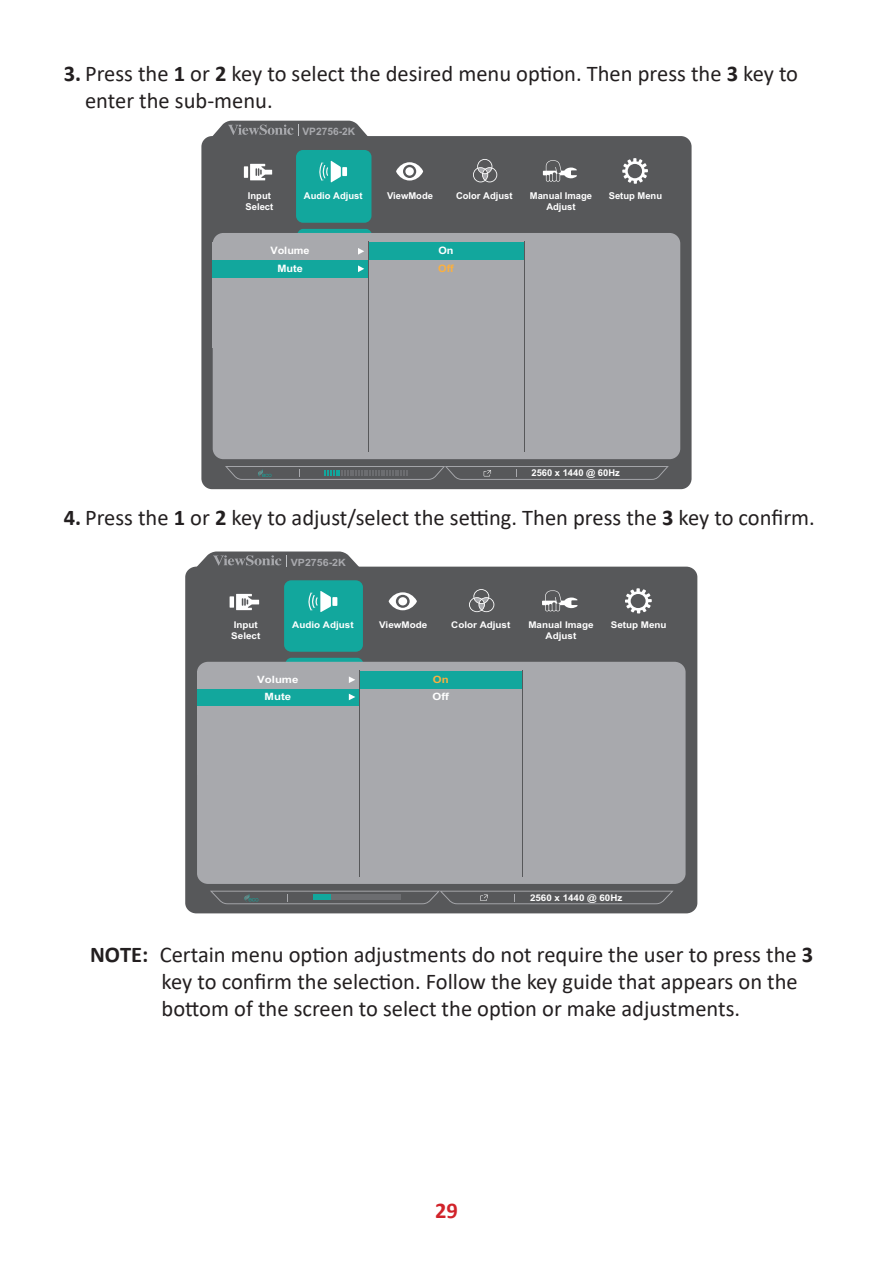
<style>
.page{position:relative;width:893px;height:1263px;background:#fff}
.page>*{position:absolute;margin:0;border:0;box-sizing:border-box;transform-origin:0 0}
.Note{font:22.5px/27px "Calibri";color:#231f20}
.t1{font:700 22.5px "Calibri";color:#d1232a}
.t2{font:700 10.2px/17.5px "Arial";color:#fff;text-align:center;scale:1.06 1}
.t3{font:700 10.2px "Arial";color:#a8a9ad}
.t4{font:700 10.2px/17.5px "Arial";color:#fbb03f;scale:1.06 1}
.t5{font:700 10.05px/17.2px "Arial";color:#fff;text-align:center;scale:1.13 1}
.t6{font:700 10.05px "Arial";color:#a8a9ad;scale:1.06 1}
.t7{font:700 9.45px/11.2px "Arial";color:#fff}
.t8{font:700 9.3px/11.1px "Arial";color:#fff;scale:1.06 1}
.t9{font:700 9.3px "Arial";color:#fff}
.t10{font:700 9.15px "Arial";color:#fff;scale:1.06 1}
.s1{font-weight:700}
.s2{color:#fff}
.s3{color:#fbb03f}
</style>
<div class="page">
<div style="left:201px;top:136px;width:491px;height:353px;background:#57585a;border-radius:11px"></div>
<svg style="left:297px;top:229px;width:75px;height:4px"></svg>
<div style="left:213px;top:233px;width:467px;height:226px;background:#a8a9ad;border-radius:11px"></div>
<div style="left:296px;top:150px;width:75px;height:73px;background:#12a79d;border-radius:7px"></div>
<div style="left:213px;top:260px;width:155px;height:18px;background:#12a79d"></div>
<svg style="left:358px;top:265px;width:6px;height:7px"></svg>
<svg style="left:358px;top:248px;width:6px;height:7px"></svg>
<div style="left:369px;top:242px;width:155px;height:18px;background:#12a79d"></div>
<svg style="left:225px;top:466px;width:444px;height:14px"></svg>
<svg style="left:208px;top:121px;width:165px;height:16px"></svg>
<hr style="left:524px;top:241px;width:1px;height:210px;background:#57585a">
<hr style="left:368px;top:241px;width:1px;height:210px;background:#57585a">
<svg style="left:622px;top:158px;width:26px;height:26px"></svg>
<svg style="left:396px;top:162px;width:27px;height:19px"></svg>
<div style="left:405px;top:167px;width:9px;height:9px;background:#fff;border-radius:50%"></div>
<svg style="left:543px;top:160px;width:34px;height:22px"></svg>
<svg style="left:244px;top:166px;width:4px;height:12px"></svg>
<svg style="left:250px;top:164px;width:22px;height:16px"></svg>
<div style="left:342px;top:167px;width:5px;height:9px;background:#fff"></div>
<svg style="left:319px;top:161px;width:22px;height:21px"></svg>
<svg style="left:473px;top:159px;width:24px;height:23px"></svg>
<div style="left:185px;top:567px;width:512px;height:346px;background:#57585a;border-radius:11px"></div>
<svg style="left:285px;top:658px;width:78px;height:4px"></svg>
<div style="left:197px;top:662px;width:489px;height:222px;background:#a8a9ad;border-radius:11px"></div>
<div style="left:284px;top:580px;width:79px;height:72px;background:#12a79d;border-radius:7px"></div>
<div style="left:197px;top:688px;width:162px;height:17px;background:#12a79d"></div>
<svg style="left:349px;top:694px;width:6px;height:6px"></svg>
<svg style="left:349px;top:676px;width:6px;height:7px"></svg>
<div style="left:360px;top:671px;width:162px;height:17px;background:#12a79d"></div>
<svg style="left:210px;top:891px;width:463px;height:13px"></svg>
<svg style="left:192px;top:551px;width:172px;height:17px"></svg>
<hr style="left:522px;top:670px;width:1px;height:206px;background:#57585a">
<hr style="left:359px;top:670px;width:1px;height:206px;background:#57585a">
<svg style="left:625px;top:588px;width:27px;height:25px"></svg>
<svg style="left:389px;top:592px;width:28px;height:18px"></svg>
<div style="left:398px;top:597px;width:9px;height:8px;background:#fff;border-radius:50%"></div>
<svg style="left:542px;top:590px;width:35px;height:21px"></svg>
<svg style="left:230px;top:596px;width:4px;height:12px"></svg>
<svg style="left:236px;top:594px;width:23px;height:16px"></svg>
<div style="left:332px;top:597px;width:5px;height:9px;background:#fff"></div>
<svg style="left:308px;top:591px;width:23px;height:21px"></svg>
<svg style="left:469px;top:589px;width:25px;height:23px"></svg>
<p class="Note" style="left:85px;top:59px;width:715px;text-indent:-21px"><span class="s1">3.</span> Press the <span class="s1">1</span> or <span class="s1">2</span> key to select the desired menu option. Then press the <span class="s1">3</span> key to enter the sub-menu.</p>
<p class="t3" style="left:302px;top:124px;width:54px">VP2756-2K</p>
<p class="t7" style="left:387px;top:190px;width:47px">ViewMode</p>
<p class="t7" style="left:456px;top:190px;width:58px">Color Adjust</p>
<p class="t7" style="left:530px;top:190px;width:64px">Manual Image</p>
<p class="t7" style="left:609px;top:190px;width:55px">Setup Menu</p>
<p class="t7" style="left:546px;top:201px;width:31px">Adjust</p>
<p class="t7" style="left:245px;top:190px;width:29px">Input<br>Select</p>
<p class="t7" style="left:304px;top:190px;width:60px">Audio Adjust</p>
<p class="t2" style="left:270px;top:242px;width:39px">Volume<br>Mute</p>
<p class="t4" style="left:438px;top:242px;width:16px"><span class="s2">On<br></span>Off</p>
<p class="t9" style="left:531px;top:467px;width:90px">2560 x 1440 @ 60Hz</p>
<p class="Note" style="left:64px;top:503px;width:753px"><span class="s1">4.</span> Press the <span class="s1">1</span> or <span class="s1">2</span> key to adjust/select the setting. Then press the <span class="s1">3</span> key to confirm.</p>
<p class="t6" style="left:291px;top:555px;width:53px">VP2756-2K</p>
<p class="t8" style="left:379px;top:619px;width:47px">ViewMode</p>
<p class="t8" style="left:451px;top:619px;width:57px">Color Adjust</p>
<p class="t8" style="left:528px;top:619px;width:63px">Manual Image</p>
<p class="t8" style="left:611px;top:619px;width:54px">Setup Menu</p>
<p class="t8" style="left:546px;top:630px;width:30px">Adjust</p>
<p class="t8" style="left:231px;top:619px;width:29px">Input<br>Select</p>
<p class="t8" style="left:292px;top:619px;width:59px">Audio Adjust</p>
<p class="t5" style="left:257px;top:671px;width:38px">Volume<br>Mute</p>
<p class="t5" style="left:433px;top:671px;width:16px;text-align:left"><span class="s3">On<br></span>Off</p>
<p class="t10" style="left:530px;top:891px;width:89px">2560 x 1440 @ 60Hz</p>
<p class="Note" style="left:162px;top:940px;width:653px;text-indent:-71px"><span class="s1">NOTE:</span> Certain menu option adjustments do not require the user to press the <span class="s1">3 </span>key to confirm the selection. Follow the key guide that appears on the bottom of the screen to select the option or make adjustments.</p>
<p class="t1" style="left:435px;top:1194px;width:24px">29</p>
</div>
